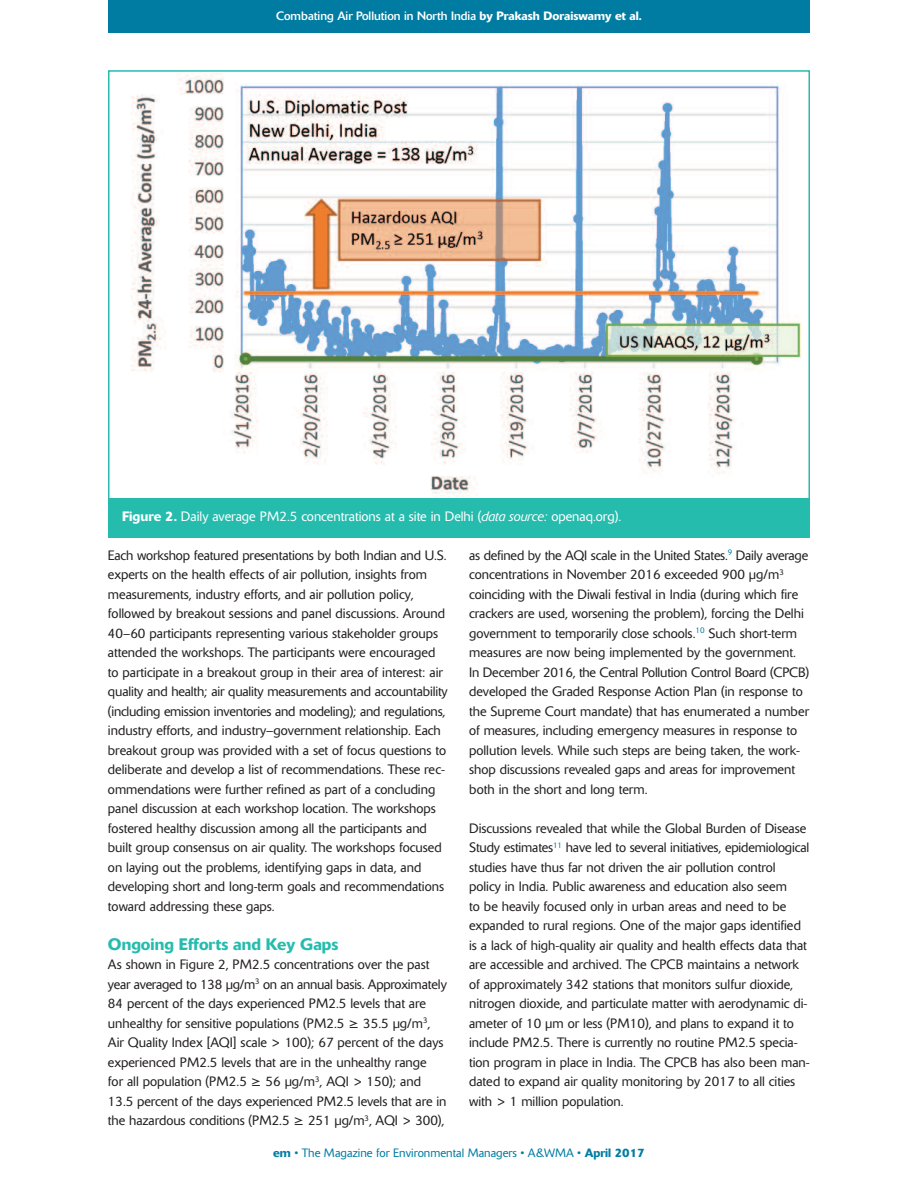
<style>
.page{position:relative;width:918px;height:1188px;background:#fff}
.page>*{position:absolute;margin:0;border:0;box-sizing:border-box;transform-origin:0 0}
.t1{font:500 16.5px "Delta BQ";color:#25bcae}
.t2{font:300 13.5px/19.5px "Delta BQ";color:#231f20}
.t3{font:300 13.5px "Delta BQ";color:#fff}
.t4{font:12px "Delta BQ";color:#fff}
.t5{font:300 12px "Delta BQ";color:#007ca3}
.s1{font-weight:500}
.s2{font-style:italic}
.s3{font-family:"Lucida Grande";font-weight:400}
</style>
<div class="page">
<div style="left:108px;top:0;width:702px;height:32px;background:#007ca3"></div>
<img style="left:131px;top:73px;width:670px;height:425px">
<div style="left:108px;top:498px;width:702px;height:40px;background:#25bcae"></div>
<p class="t4" style="left:276px;top:11px;width:367px">Combating Air Pollution in North India <span class="s1">by Prakash Doraiswamy et al.</span></p>
<p class="t3" style="left:122px;top:511px;width:500px"><span class="s1">Figure 2.</span> Daily average PM2.5 concentrations at a site in Delhi (<span class="s2">data source:</span> openaq.org).</p>
<p class="t2" style="left:108px;top:546px;width:341px">Each workshop featured presentations by both Indian and U.S. experts on the health effects of air pollution, insights from measurements, industry efforts, and air pollution policy, followed by breakout sessions and panel discussions. Around 40–60 participants representing various stakeholder groups attended the workshops. The participants were encouraged to participate in a breakout group in their area of interest: air quality and health; air quality measurements and accountability (including emission inventories and modeling); and regulations, industry efforts, and industry–government relationship. Each breakout group was provided with a set of focus questions to deliberate and develop a list of recommendations. These rec&shy;ommendations were further refined as part of a concluding panel discussion at each workshop location. The workshops fostered healthy discussion among all the participants and built group consensus on air quality. The workshops focused on laying out the problems, identifying gaps in data, and developing short and long-term goals and recommendations toward addressing these gaps.</p>
<p class="t1" style="left:108px;top:938px;width:232px">Ongoing Efforts and Key Gaps</p>
<p class="t2" style="left:108px;top:956px;width:340px">As shown in Figure 2, PM2.5 concentrations over the past year averaged to 138 µg/m<sup>3</sup> on an annual basis. Approximately 84 percent of the days experienced PM2.5 levels that are unhealthy for sensitive populations (PM2.5 <span class="s3">≥</span> 35.5 µg/m<sup>3</sup>, Air Quality Index [AQI] scale &gt; 100); 67 percent of the days experienced PM2.5 levels that are in the unhealthy range<br>for all population (PM2.5 <span class="s3">≥</span> 56 µg/m<sup>3</sup>, AQI &gt; 150); and 13.5 percent of the days experienced PM2.5 levels that are in the hazardous conditions (PM2.5 <span class="s3">≥</span> 251 µg/m<sup>3</sup>, AQI &gt; 300),</p>
<p class="t2" style="left:469px;top:546px;width:342px">as defined by the AQI scale in the United States.<sup>9</sup> Daily average concentrations in November 2016 exceeded 900 µg/m<sup>3 </sup>coinciding with the Diwali festival in India (during which fire crackers are used, worsening the problem), forcing the Delhi government to temporarily close schools.<sup>10</sup> Such short-term measures are now being implemented by the government.<br>In December 2016, the Central Pollution Control Board (CPCB) developed the Graded Response Action Plan (in response to the Supreme Court mandate) that has enumerated a number of measures, including emergency measures in response to pollution levels. While such steps are being taken, the work&shy;shop discussions revealed gaps and areas for improvement both in the short and long term.</p>
<p class="t2" style="left:469px;top:819px;width:342px">Discussions revealed that while the Global Burden of Disease Study estimates<sup>11</sup> have led to several initiatives, epidemiological studies have thus far not driven the air pollution control policy in India. Public awareness and education also seem<br>to be heavily focused only in urban areas and need to be expanded to rural regions. One of the major gaps identified is a lack of high-quality air quality and health effects data that are accessible and archived. The CPCB maintains a network of approximately 342 stations that monitors sulfur dioxide, nitrogen dioxide, and particulate matter with aerodynamic di&shy;ameter of 10 µm or less (PM10), and plans to expand it to include PM2.5. There is currently no routine PM2.5 specia&shy;tion program in place in India. The CPCB has also been man&shy;dated to expand air quality monitoring by 2017 to all cities with &gt; 1 million population.</p>
<p class="t5" style="left:273px;top:1148px;width:373px"><span class="s1">em</span> • The Magazine for Environmental Managers • A&amp;WMA • <span class="s1">April 2017</span></p>
</div>
